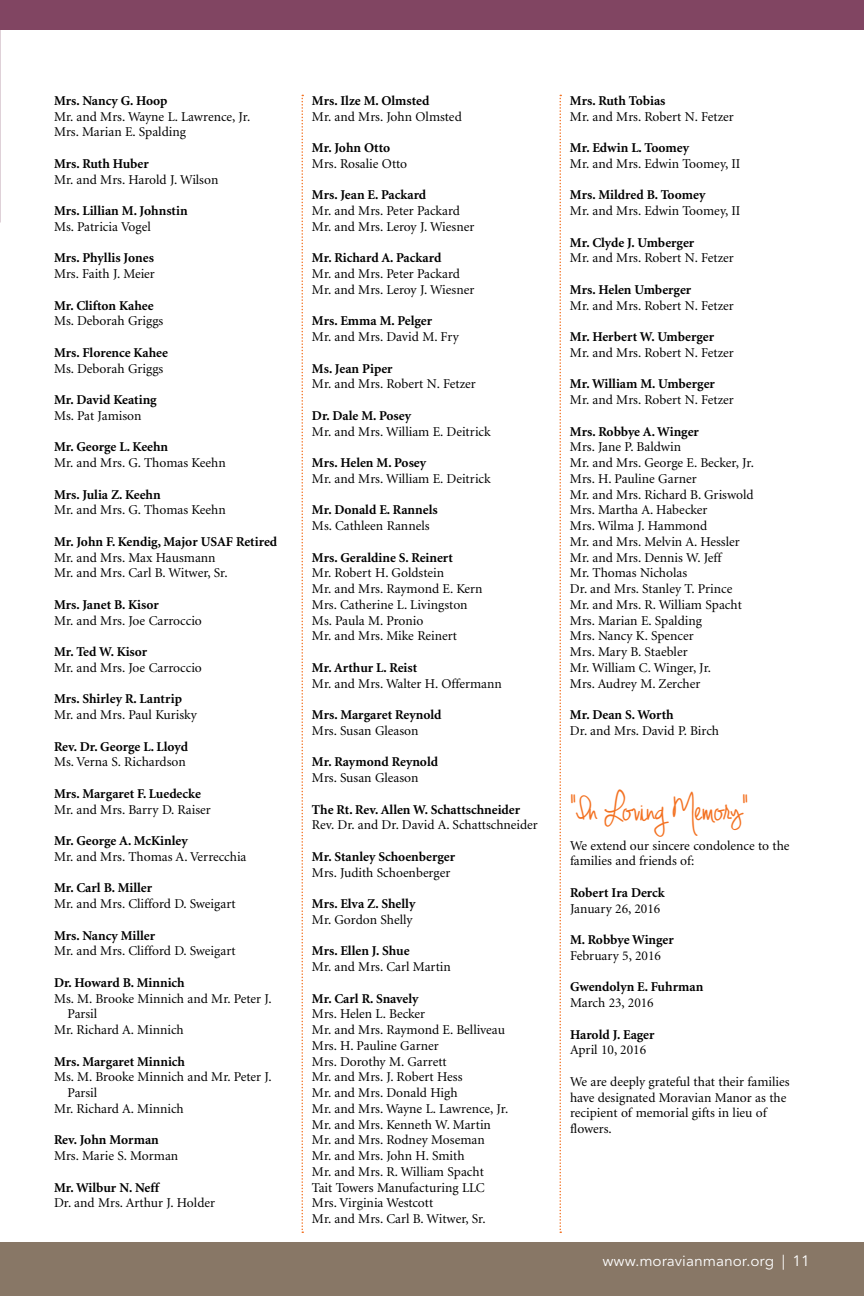
<style>
.page{position:relative;width:864px;height:1296px;background:#fff}
.page>*{position:absolute;margin:0;border:0;box-sizing:border-box;transform-origin:0 0}
.t1{font:700 36px "Jennifer Lynne";color:#f37121}
.t2{font:15px "Avenir Next LT Pro";color:#fff}
.t3{font:13.5px/15.8px "Minion";color:#000}
.t4{font:700 13.5px "Minion";color:#000}
</style>
<div class="page">
<div style="left:0;top:1242px;width:864px;height:54px;background:#876"></div>
<div style="left:0;top:0;width:864px;height:29px;background:#814562"></div>
<svg style="left:302px;top:95px;width:1px;height:1138px"></svg>
<svg style="left:560px;top:95px;width:1px;height:1138px"></svg>
<p class="t4" style="left:54px;top:94px;width:115px">Mrs. Nancy G. Hoop</p>
<p class="t3" style="left:54px;top:109px;width:198px">Mr. and Mrs. Wayne L. Lawrence, Jr.<br>Mrs. Marian E. Spalding</p>
<p class="t4" style="left:54px;top:157px;width:96px">Mrs. Ruth Huber</p>
<p class="t3" style="left:54px;top:172px;width:166px">Mr. and Mrs. Harold J. Wilson</p>
<p class="t4" style="left:54px;top:204px;width:135px">Mrs. Lillian M. Johnstin</p>
<p class="t3" style="left:54px;top:219px;width:98px">Ms. Patricia Vogel</p>
<p class="t4" style="left:54px;top:251px;width:101px">Mrs. Phyllis Jones</p>
<p class="t3" style="left:54px;top:266px;width:102px">Mrs. Faith J. Meier</p>
<p class="t4" style="left:54px;top:298px;width:101px">Mr. Clifton Kahee</p>
<p class="t3" style="left:54px;top:314px;width:111px">Ms. Deborah Griggs</p>
<p class="t4" style="left:54px;top:346px;width:116px">Mrs. Florence Kahee</p>
<p class="t3" style="left:54px;top:361px;width:111px">Ms. Deborah Griggs</p>
<p class="t4" style="left:54px;top:393px;width:104px">Mr. David Keating</p>
<p class="t3" style="left:54px;top:408px;width:89px">Ms. Pat Jamison</p>
<p class="t4" style="left:54px;top:440px;width:116px">Mr. George L. Keehn</p>
<p class="t3" style="left:54px;top:455px;width:173px">Mr. and Mrs. G. Thomas Keehn</p>
<p class="t4" style="left:54px;top:487px;width:108px">Mrs. Julia Z. Keehn</p>
<p class="t3" style="left:54px;top:503px;width:173px">Mr. and Mrs. G. Thomas Keehn</p>
<p class="t4" style="left:54px;top:535px;width:225px">Mr. John F. Kendig, Major USAF Retired</p>
<p class="t3" style="left:54px;top:550px;width:175px">Mr. and Mrs. Max Hausmann<br>Mr. and Mrs. Carl B. Witwer, Sr.</p>
<p class="t4" style="left:54px;top:598px;width:106px">Mrs. Janet B. Kisor</p>
<p class="t3" style="left:54px;top:613px;width:149px">Mr. and Mrs. Joe Carroccio</p>
<p class="t4" style="left:54px;top:645px;width:95px">Mr. Ted W. Kisor</p>
<p class="t3" style="left:54px;top:660px;width:149px">Mr. and Mrs. Joe Carroccio</p>
<p class="t4" style="left:54px;top:692px;width:130px">Mrs. Shirley R. Lantrip</p>
<p class="t3" style="left:54px;top:707px;width:144px">Mr. and Mrs. Paul Kurisky</p>
<p class="t4" style="left:54px;top:739px;width:136px">Rev. Dr. George L. Lloyd</p>
<p class="t3" style="left:54px;top:755px;width:133px">Ms. Verna S. Richardson</p>
<p class="t4" style="left:54px;top:787px;width:148px">Mrs. Margaret F. Luedecke</p>
<p class="t3" style="left:54px;top:802px;width:158px">Mr. and Mrs. Barry D. Raiser</p>
<p class="t4" style="left:54px;top:834px;width:135px">Mr. George A. McKinley</p>
<p class="t3" style="left:54px;top:849px;width:194px">Mr. and Mrs. Thomas A. Verrecchia</p>
<p class="t4" style="left:54px;top:881px;width:100px">Mr. Carl B. Miller</p>
<p class="t3" style="left:54px;top:896px;width:183px">Mr. and Mrs. Clifford D. Sweigart</p>
<p class="t4" style="left:54px;top:928px;width:103px">Mrs. Nancy Miller</p>
<p class="t3" style="left:54px;top:944px;width:183px">Mr. and Mrs. Clifford D. Sweigart</p>
<p class="t4" style="left:54px;top:976px;width:132px">Dr. Howard B. Minnich</p>
<p class="t3" style="left:54px;top:991px;width:219px">Ms. M. Brooke Minnich and Mr. Peter J.</p>
<p class="t3" style="left:68px;top:1007px;width:31px">Parsil</p>
<p class="t3" style="left:54px;top:1022px;width:131px">Mr. Richard A. Minnich</p>
<p class="t4" style="left:54px;top:1054px;width:133px">Mrs. Margaret Minnich</p>
<p class="t3" style="left:54px;top:1070px;width:219px">Ms. M. Brooke Minnich and Mr. Peter J.</p>
<p class="t3" style="left:68px;top:1085px;width:31px">Parsil</p>
<p class="t3" style="left:54px;top:1101px;width:131px">Mr. Richard A. Minnich</p>
<p class="t4" style="left:54px;top:1133px;width:106px">Rev. John Morman</p>
<p class="t3" style="left:54px;top:1148px;width:126px">Mrs. Marie S. Morman</p>
<p class="t4" style="left:54px;top:1180px;width:106px">Mr. Wilbur N. Neff</p>
<p class="t3" style="left:54px;top:1196px;width:163px">Dr. and Mrs. Arthur J. Holder</p>
<p class="t4" style="left:312px;top:94px;width:119px">Mrs. Ilze M. Olmsted</p>
<p class="t3" style="left:312px;top:109px;width:151px">Mr. and Mrs. John Olmsted</p>
<p class="t4" style="left:312px;top:141px;width:80px">Mr. John Otto</p>
<p class="t3" style="left:312px;top:156px;width:97px">Mrs. Rosalie Otto</p>
<p class="t4" style="left:312px;top:188px;width:116px">Mrs. Jean E. Packard</p>
<p class="t3" style="left:312px;top:203px;width:164px">Mr. and Mrs. Peter Packard<br>Mr. and Mrs. Leroy J. Wiesner</p>
<p class="t4" style="left:312px;top:251px;width:131px">Mr. Richard A. Packard</p>
<p class="t3" style="left:312px;top:266px;width:164px">Mr. and Mrs. Peter Packard<br>Mr. and Mrs. Leroy J. Wiesner</p>
<p class="t4" style="left:312px;top:314px;width:122px">Mrs. Emma M. Pelger</p>
<p class="t3" style="left:312px;top:329px;width:148px">Mr. and Mrs. David M. Fry</p>
<p class="t4" style="left:312px;top:361px;width:82px">Ms. Jean Piper</p>
<p class="t3" style="left:312px;top:377px;width:165px">Mr. and Mrs. Robert N. Fetzer</p>
<p class="t4" style="left:312px;top:409px;width:101px">Dr. Dale M. Posey</p>
<p class="t3" style="left:312px;top:424px;width:180px">Mr. and Mrs. William E. Deitrick</p>
<p class="t4" style="left:312px;top:456px;width:116px">Mrs. Helen M. Posey</p>
<p class="t3" style="left:312px;top:471px;width:180px">Mr. and Mrs. William E. Deitrick</p>
<p class="t4" style="left:312px;top:503px;width:127px">Mr. Donald E. Rannels</p>
<p class="t3" style="left:312px;top:518px;width:119px">Ms. Cathleen Rannels</p>
<p class="t4" style="left:312px;top:550px;width:143px">Mrs. Geraldine S. Reinert</p>
<p class="t3" style="left:312px;top:566px;width:172px">Mr. Robert H. Goldstein<br>Mr. and Mrs. Raymond E. Kern<br>Mrs. Catherine L. Livingston<br>Ms. Paula M. Pronio<br>Mr. and Mrs. Mike Reinert</p>
<p class="t4" style="left:312px;top:661px;width:107px">Mr. Arthur L. Reist</p>
<p class="t3" style="left:312px;top:676px;width:191px">Mr. and Mrs. Walter H. Offermann</p>
<p class="t4" style="left:312px;top:708px;width:131px">Mrs. Margaret Reynold</p>
<p class="t3" style="left:312px;top:723px;width:108px">Mrs. Susan Gleason</p>
<p class="t4" style="left:312px;top:755px;width:128px">Mr. Raymond Reynold</p>
<p class="t3" style="left:312px;top:770px;width:108px">Mrs. Susan Gleason</p>
<p class="t4" style="left:312px;top:802px;width:210px">The Rt. Rev. Allen W. Schattschneider</p>
<p class="t3" style="left:312px;top:818px;width:227px">Rev. Dr. and Dr. David A. Schattschneider</p>
<p class="t4" style="left:312px;top:850px;width:145px">Mr. Stanley Schoenberger</p>
<p class="t3" style="left:312px;top:865px;width:140px">Mrs. Judith Schoenberger</p>
<p class="t4" style="left:312px;top:897px;width:105px">Mrs. Elva Z. Shelly</p>
<p class="t3" style="left:312px;top:912px;width:102px">Mr. Gordon Shelly</p>
<p class="t4" style="left:312px;top:944px;width:99px">Mrs. Ellen J. Shue</p>
<p class="t3" style="left:312px;top:959px;width:140px">Mr. and Mrs. Carl Martin</p>
<p class="t4" style="left:312px;top:991px;width:108px">Mr. Carl R. Snavely</p>
<p class="t3" style="left:312px;top:1007px;width:198px">Mrs. Helen L. Becker<br>Mr. and Mrs. Raymond E. Belliveau<br>Mrs. H. Pauline Garner<br>Mrs. Dorothy M. Garrett<br>Mr. and Mrs. J. Robert Hess<br>Mr. and Mrs. Donald High<br>Mr. and Mrs. Wayne L. Lawrence, Jr.<br>Mr. and Mrs. Kenneth W. Martin<br>Mr. and Mrs. Rodney Moseman<br>Mr. and Mrs. John H. Smith<br>Mr. and Mrs. R. William Spacht<br>Tait Towers Manufacturing LLC<br>Mrs. Virginia Westcott<br>Mr. and Mrs. Carl B. Witwer, Sr.</p>
<p class="t4" style="left:570px;top:94px;width:97px">Mrs. Ruth Tobias</p>
<p class="t3" style="left:570px;top:109px;width:165px">Mr. and Mrs. Robert N. Fetzer</p>
<p class="t4" style="left:570px;top:141px;width:121px">Mr. Edwin L. Toomey</p>
<p class="t3" style="left:570px;top:156px;width:172px">Mr. and Mrs. Edwin Toomey, II</p>
<p class="t4" style="left:570px;top:188px;width:137px">Mrs. Mildred B. Toomey</p>
<p class="t3" style="left:570px;top:204px;width:172px">Mr. and Mrs. Edwin Toomey, II</p>
<p class="t4" style="left:570px;top:235px;width:126px">Mr. Clyde J. Umberger</p>
<p class="t3" style="left:570px;top:251px;width:165px">Mr. and Mrs. Robert N. Fetzer</p>
<p class="t4" style="left:570px;top:283px;width:123px">Mrs. Helen Umberger</p>
<p class="t3" style="left:570px;top:298px;width:165px">Mr. and Mrs. Robert N. Fetzer</p>
<p class="t4" style="left:570px;top:330px;width:146px">Mr. Herbert W. Umberger</p>
<p class="t3" style="left:570px;top:345px;width:165px">Mr. and Mrs. Robert N. Fetzer</p>
<p class="t4" style="left:570px;top:377px;width:146px">Mr. William M. Umberger</p>
<p class="t3" style="left:570px;top:393px;width:165px">Mr. and Mrs. Robert N. Fetzer</p>
<p class="t4" style="left:570px;top:424px;width:130px">Mrs. Robbye A. Winger</p>
<p class="t3" style="left:570px;top:440px;width:185px">Mrs. Jane P. Baldwin<br>Mr. and Mrs. George E. Becker, Jr.<br>Mrs. H. Pauline Garner<br>Mr. and Mrs. Richard B. Griswold<br>Mrs. Martha A. Habecker<br>Mrs. Wilma J. Hammond<br>Mr. and Mrs. Melvin A. Hessler<br>Mr. and Mrs. Dennis W. Jeff<br>Mr. Thomas Nicholas<br>Dr. and Mrs. Stanley T. Prince<br>Mr. and Mrs. R. William Spacht<br>Mrs. Marian E. Spalding<br>Mrs. Nancy K. Spencer<br>Mrs. Mary B. Staebler<br>Mr. William C. Winger, Jr.<br>Mrs. Audrey M. Zercher</p>
<p class="t4" style="left:570px;top:708px;width:105px">Mr. Dean S. Worth</p>
<p class="t3" style="left:570px;top:723px;width:151px">Dr. and Mrs. David P. Birch</p>
<h1 class="t1" style="left:570px;top:787px;width:180px">"In Loving Memory"</h1>
<p class="t3" style="left:570px;top:838px;width:221px">We extend our sincere condolence to the families and friends of:</p>
<p class="t4" style="left:570px;top:886px;width:96px">Robert Ira Derck</p>
<p class="t3" style="left:570px;top:901px;width:92px">January 26, 2016</p>
<p class="t4" style="left:570px;top:933px;width:105px">M. Robbye Winger</p>
<p class="t3" style="left:570px;top:948px;width:92px">February 5, 2016</p>
<p class="t4" style="left:570px;top:980px;width:135px">Gwendolyn E. Fuhrman</p>
<p class="t3" style="left:570px;top:995px;width:85px">March 23, 2016</p>
<p class="t4" style="left:570px;top:1027px;width:86px">Harold J. Eager</p>
<p class="t3" style="left:570px;top:1043px;width:78px">April 10, 2016</p>
<p class="t3" style="left:570px;top:1074px;width:221px">We are deeply grateful that their families have designated Moravian Manor as the recipient of memorial gifts in lieu of flowers.</p>
<p class="t2" style="left:602px;top:1252px;width:209px">www.moravianmanor.org | 11</p>
</div>
